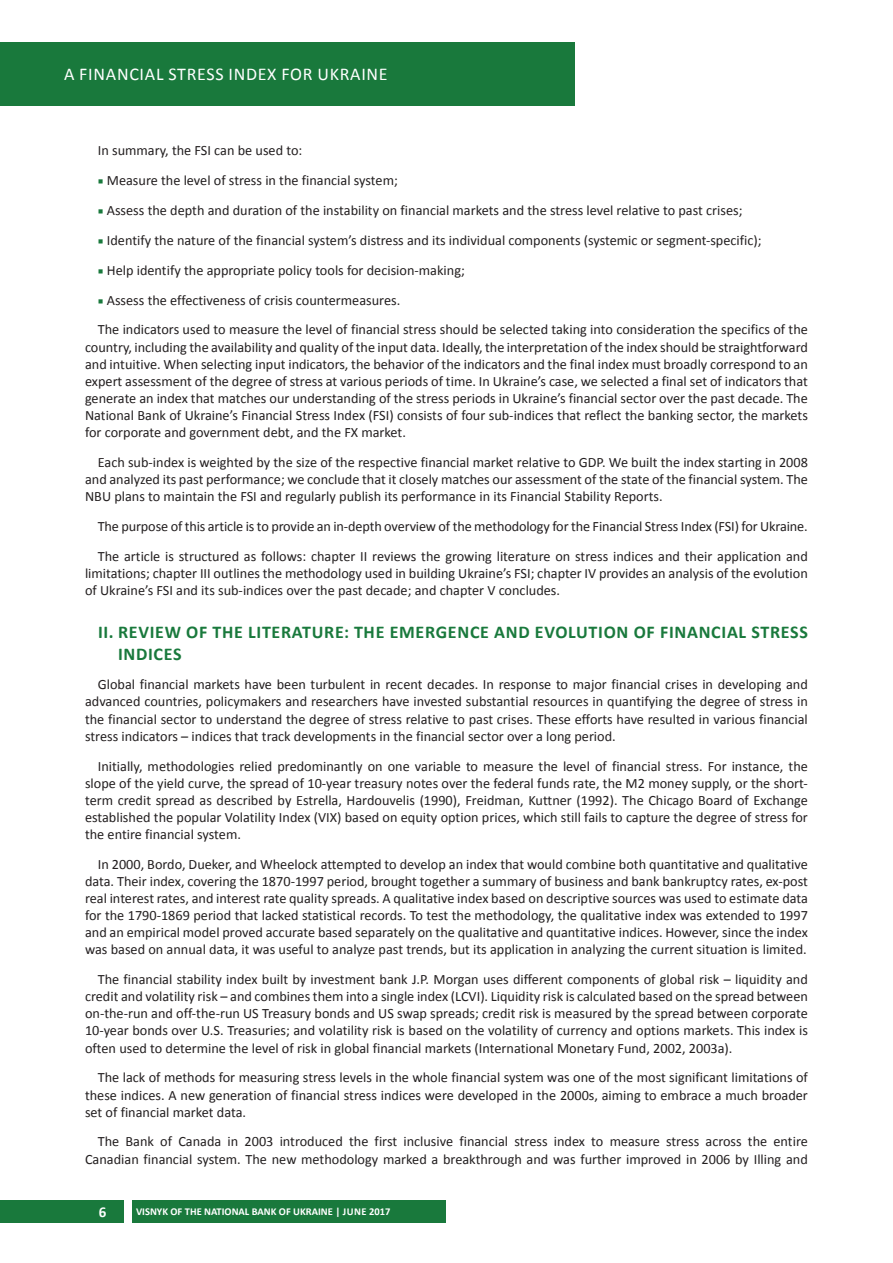
<style>
.page{position:relative;width:893px;height:1263px;background:#fff}
.page>*{position:absolute;margin:0;border:0;box-sizing:border-box;transform-origin:0 0}
.t1{font:700 18px "Calibri";letter-spacing:.04em;color:#19793c}
.t2{font:18px "Calibri";letter-spacing:.04em;color:#fff}
.t3{font:700 15px "Calibri";color:#fff}
.t4{font:14.25px/17.1px "Calibri";color:#231f20;text-align:justify}
.t5{font:700 10.5px "Calibri";color:#fff}
.s1{font-family:"Minion Pro";color:#19793c}
</style>
<div class="page">
<div style="left:0;top:42px;width:574px;height:64px;background:#19793c"></div>
<div style="left:0;top:1200px;width:123px;height:23px;background:#19793c"></div>
<div style="left:132px;top:1200px;width:313px;height:23px;background:#19793c"></div>
<p class="t2" style="left:64px;top:63px;width:325px">A FINANCIAL STRESS INDEX FOR UKRAINE</p>
<p class="t4" style="left:98px;top:142px;width:206px">In summary, the FSI can be used to:</p>
<p class="t4" style="left:98px;top:172px;width:302px"><span class="s1">■</span> Measure the level of stress in the financial system;</p>
<p class="t4" style="left:98px;top:202px;width:646px"><span class="s1">■</span> Assess the depth and duration of the instability on financial markets and the stress level relative to past crises;</p>
<p class="t4" style="left:98px;top:232px;width:665px"><span class="s1">■</span> Identify the nature of the financial system’s distress and its individual components (systemic or segment-specific);</p>
<p class="t4" style="left:98px;top:261px;width:369px"><span class="s1">■</span> Help identify the appropriate policy tools for decision-making;</p>
<p class="t4" style="left:98px;top:285px;width:712px;line-height:29.8px"><span class="s1">■</span> Assess the effectiveness of crisis countermeasures.<br>The indicators used to measure the level of financial stress should be selected taking into consideration the specifics of the</p>
<p class="t4" style="left:85px;top:338px;width:724px">country, including the availability and quality of the input data. Ideally, the interpretation of the index should be straightforward and intuitive. When selecting input indicators, the behavior of the indicators and the final index must broadly correspond to an expert assessment of the degree of stress at various periods of time. In Ukraine’s case, we selected a final set of indicators that generate an index that matches our understanding of the stress periods in Ukraine’s financial sector over the past decade. The National Bank of Ukraine’s Financial Stress Index (FSI) consists of four sub-indices that reflect the banking sector, the markets for corporate and government debt, and the FX market.</p>
<p class="t4" style="left:85px;top:454px;width:724px;text-indent:13px">Each sub-index is weighted by the size of the respective financial market relative to GDP. We built the index starting in 2008 and analyzed its past performance; we conclude that it closely matches our assessment of the state of the financial system. The NBU plans to maintain the FSI and regularly publish its performance in its Financial Stability Reports.</p>
<p class="t4" style="left:98px;top:511px;width:712px;line-height:29.8px">The purpose of this article is to provide an in-depth overview of the methodology for the Financial Stress Index (FSI) for Ukraine.<br>The article is structured as follows: chapter II reviews the growing literature on stress indices and their application and</p>
<p class="t4" style="left:85px;top:565px;width:724px">limitations; chapter III outlines the methodology used in building Ukraine’s FSI; chapter IV provides an analysis of the evolution of Ukraine’s FSI and its sub-indices over the past decade; and chapter V concludes.</p>
<p class="t1" style="left:98px;top:620px;width:623px">II. REVIEW OF THE LITERATURE: THE EMERGENCE AND EVOLUTION OF FINANCIAL</p>
<p class="t1" style="left:751px;top:620px;width:49px">STRESS</p>
<p class="t1" style="left:118px;top:642px;width:64px">INDICES</p>
<p class="t4" style="left:85px;top:676px;width:724px;text-indent:13px">Global financial markets have been turbulent in recent decades. In response to major financial crises in developing and advanced countries, policymakers and researchers have invested substantial resources in quantifying the degree of stress in the financial sector to understand the degree of stress relative to past crises. These efforts have resulted in various financial stress indicators – indices that track developments in the financial sector over a long period.</p>
<p class="t4" style="left:85px;top:757px;width:724px;text-indent:13px">Initially, methodologies relied predominantly on one variable to measure the level of financial stress. For instance, the slope of the yield curve, the spread of 10-year treasury notes over the federal funds rate, the M2 money supply, or the short&shy;term credit spread as described by Estrella, Hardouvelis (1990), Freidman, Kuttner (1992). The Chicago Board of Exchange established the popular Volatility Index (VIX) based on equity option prices, which still fails to capture the degree of stress for the entire financial system.</p>
<p class="t4" style="left:85px;top:855px;width:724px;text-indent:13px">In 2000, Bordo, Dueker, and Wheelock attempted to develop an index that would combine both quantitative and qualitative data. Their index, covering the 1870-1997 period, brought together a summary of business and bank bankruptcy rates, ex-post real interest rates, and interest rate quality spreads. A qualitative index based on descriptive sources was used to estimate data for the 1790-1869 period that lacked statistical records. To test the methodology, the qualitative index was extended to 1997 and an empirical model proved accurate based separately on the qualitative and quantitative indices. However, since the index was based on annual data, it was useful to analyze past trends, but its application in analyzing the current situation is limited.</p>
<p class="t4" style="left:85px;top:971px;width:724px;text-indent:13px">The financial stability index built by investment bank J.P. Morgan uses different components of global risk – liquidity and credit and volatility risk – and combines them into a single index (LCVI). Liquidity risk is calculated based on the spread between on-the-run and off-the-run US Treasury bonds and US swap spreads; credit risk is measured by the spread between corporate 10-year bonds over U.S. Treasuries; and volatility risk is based on the volatility of currency and options markets. This index is often used to determine the level of risk in global financial markets (International Monetary Fund, 2002, 2003a).</p>
<p class="t4" style="left:85px;top:1069px;width:724px;text-indent:13px">The lack of methods for measuring stress levels in the whole financial system was one of the most significant limitations of these indices. A new generation of financial stress indices were developed in the 2000s, aiming to embrace a much broader set of financial market data.</p>
<p class="t4" style="left:85px;top:1133px;width:724px;text-align:right">The Bank of Canada in 2003 introduced the first inclusive financial stress index to measure stress across the entire<br>Canadian financial system. The new methodology marked a breakthrough and was further improved in 2006 by Illing and</p>
<p class="t3" style="left:99px;top:1202px;width:9px">6</p>
<p class="t5" style="left:136px;top:1205px;width:256px">VISNYK OF THE NATIONAL BANK OF UKRAINE | JUNE 2017</p>
</div>
